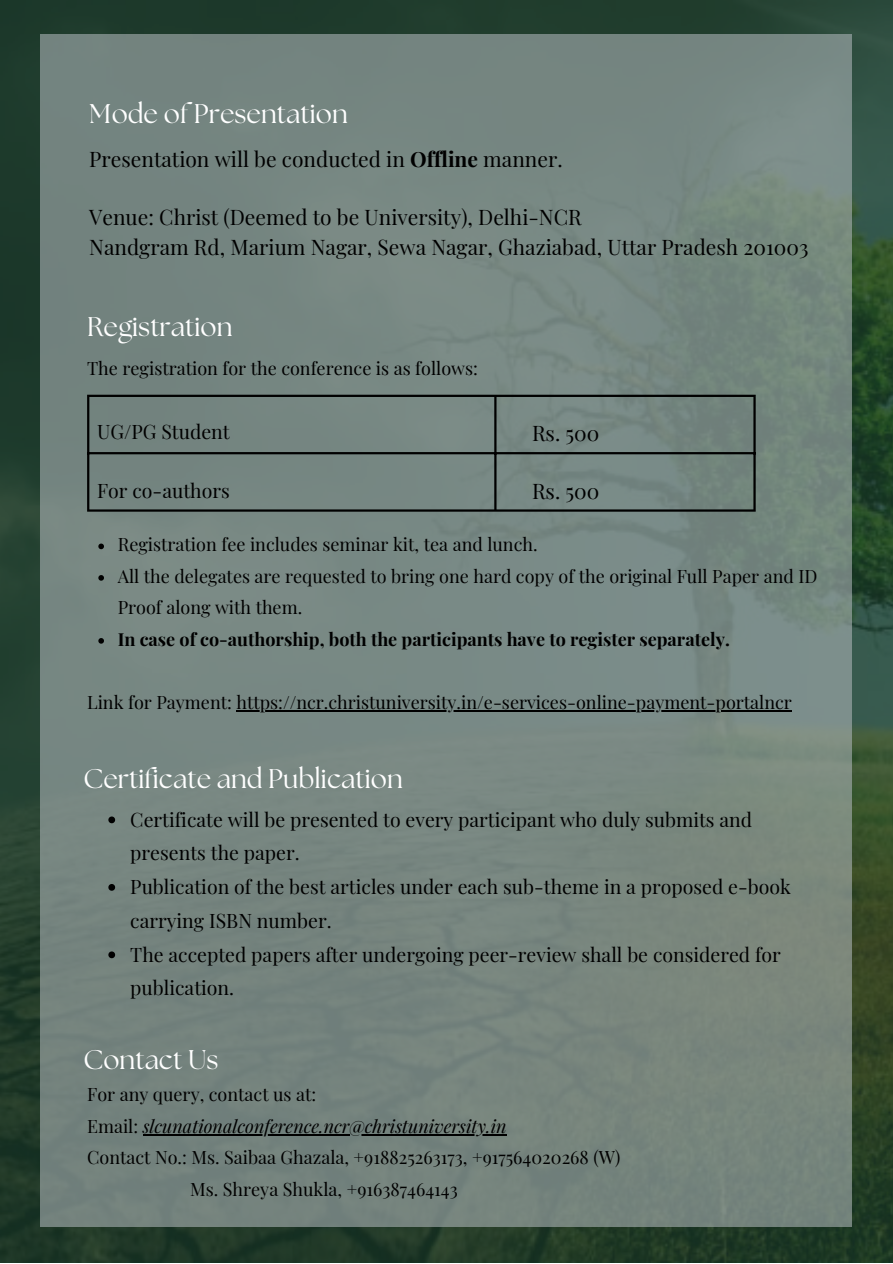
<style>
.page{position:relative;width:893px;height:1264px;background:#fff}
.page>*{position:absolute;margin:0;border:0;box-sizing:border-box;transform-origin:0 0}
.t1{font:27px "The Seasons";color:#fff}
.t2{font:21px/29.2px "Playfair Display";color:#000}
.t3{font:19.5px/33.8px "Playfair Display";color:#000}
.t4{font:18px/31.5px "Playfair Display";color:#000}
.t5{font:700 18px "Playfair Display";color:#000}
.t6{font:italic 18px "Playfair Display";color:#000}
.s1{font-weight:700}
.s2{font-style:normal}
</style>
<div class="page">
<img style="left:0;top:0;width:892px;height:1262px">
<div style="left:40px;top:35px;width:812px;height:1192px;background:#778680"></div>
<hr style="left:87px;top:397px;width:2px;height:112px;background:#000">
<hr style="left:494px;top:397px;width:2px;height:112px;background:#000">
<hr style="left:753px;top:397px;width:2px;height:112px;background:#000">
<hr style="left:87px;top:395px;width:668px;height:2px;background:#000">
<hr style="left:87px;top:452px;width:668px;height:2px;background:#000">
<hr style="left:87px;top:509px;width:668px;height:2px;background:#000">
<svg style="left:98px;top:543px;width:6px;height:6px"></svg>
<svg style="left:98px;top:575px;width:6px;height:5px"></svg>
<svg style="left:98px;top:638px;width:6px;height:5px"></svg>
<hr style="left:236px;top:710px;width:555px;height:1px;background:#000">
<svg style="left:108px;top:816px;width:7px;height:7px"></svg>
<svg style="left:108px;top:884px;width:7px;height:6px"></svg>
<svg style="left:108px;top:951px;width:7px;height:7px"></svg>
<hr style="left:143px;top:1133px;width:363px;height:2px;background:#000">
<h1 class="t1" style="left:89px;top:102px;width:260px">Mode of Presentation</h1>
<p class="t2" style="left:89px;top:144px;width:475px">Presentation will be conducted in <span class="s1">Offline</span> manner.</p>
<p class="t2" style="left:89px;top:202px;width:720px">Venue: Christ (Deemed to be University), Delhi-NCR<br>Nandgram Rd, Marium Nagar, Sewa Nagar, Ghaziabad, Uttar Pradesh 201003</p>
<h1 class="t1" style="left:87px;top:314px;width:147px">Registration</h1>
<p class="t4" style="left:87px;top:352px;width:392px">The registration for the conference is as follows:</p>
<p class="t3" style="left:97px;top:414px;width:134px">UG/PG Student</p>
<p class="t3" style="left:97px;top:473px;width:134px">For co-authors</p>
<p class="t2" style="left:532px;top:418px;width:69px">Rs. 500</p>
<p class="t2" style="left:532px;top:476px;width:69px">Rs. 500</p>
<p class="t4" style="left:118px;top:528px;width:701px">Registration fee includes seminar kit, tea and lunch.<br>All the delegates are requested to bring one hard copy of the original Full Paper and ID<br>Proof along with them.</p>
<p class="t5" style="left:118px;top:626px;width:613px">In case of co-authorship, both the participants have to register separately.</p>
<p class="t4" style="left:87px;top:685px;width:706px">Link for Payment: https://ncr.christuniversity.in/e-services-online-payment-portalncr</p>
<h1 class="t1" style="left:83px;top:766px;width:321px">Certificate and Publication</h1>
<p class="t3" style="left:130px;top:801px;width:662px">Certificate will be presented to every participant who duly submits and presents the paper.<br>Publication of the best articles under each sub-theme in a proposed e-book carrying ISBN number.<br>The accepted papers after undergoing peer-review shall be considered for publication.</p>
<h1 class="t1" style="left:83px;top:1047px;width:137px">Contact Us</h1>
<p class="t4" style="left:87px;top:1078px;width:231px">For any query, contact us at:</p>
<p class="t6" style="left:87px;top:1113px;width:421px"><span class="s2">Email:</span> slcunationalconference.ncr@christuniversity.in</p>
<p class="t4" style="left:87px;top:1141px;width:534px">Contact No.: Ms. Saibaa Ghazala, +918825263173, +917564020268 (W)</p>
<p class="t4" style="left:190px;top:1172px;width:269px">Ms. Shreya Shukla, +916387464143</p>
</div>
